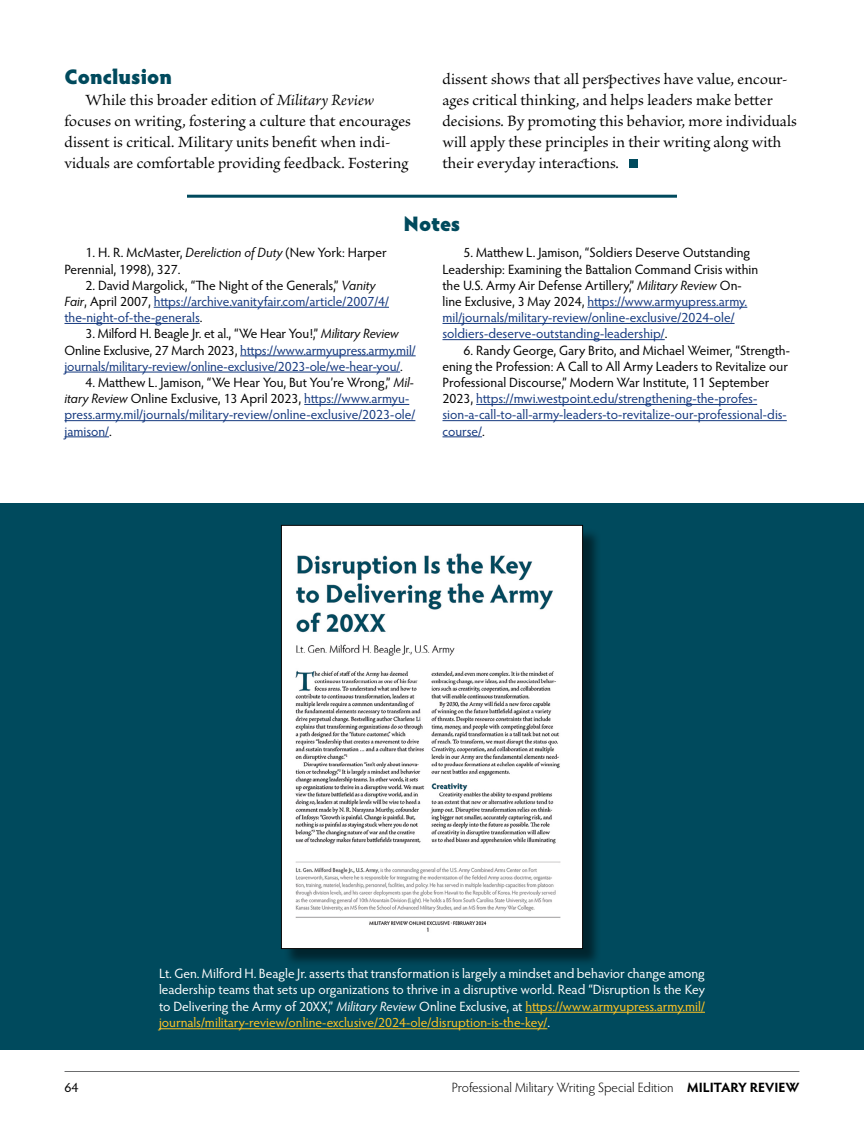
<style>
.page{position:relative;width:864px;height:1134px;background:#fff}
.page>*{position:absolute;margin:0;border:0;box-sizing:border-box;transform-origin:0 0}
.subhead__H3{font:900 21px "Hypatia Sans Pro";color:#004a5d}
.endnote-header__H3{font:900 21px "Hypatia Sans Pro";letter-spacing:-.01em;color:#004a5d}
.body{font:16.5px/21px "Brioso Pro";letter-spacing:.005em;color:#000}
.endnote{font:13.5px/16.2px "Hypatia Sans Pro";color:#000}
.endnote-2{font:13.5px/16.2px "Hypatia Sans Pro";letter-spacing:-.005em;color:#15397f}
.cutline{font:13.5px/16.5px "Hypatia Sans Pro";color:#fff;text-align:justify}
.t1{font:300 13.5px "Hypatia Sans Pro";color:#000}
.s1{font-style:italic}
.s2{color:#000}
.s3{font-style:italic;color:#000}
.s4{color:#15397f}
.s5{color:#ffc425}
.s6{font-weight:700}
</style>
<div class="page">
<hr style="left:65px;top:1071px;width:734px;height:1px;background:#58595b">
<div style="left:0;top:504px;width:864px;height:546px;background:#004a5d"></div>
<div style="left:629px;top:160px;width:9px;height:8px;background:#004a5d"></div>
<hr style="left:187px;top:195px;width:490px;height:3px;background:#004a5d">
<hr style="left:154px;top:307px;width:235px;height:1px;background:#15397f">
<hr style="left:64px;top:323px;width:136px;height:1px;background:#15397f">
<hr style="left:240px;top:356px;width:176px;height:1px;background:#15397f">
<hr style="left:64px;top:372px;width:336px;height:1px;background:#15397f">
<hr style="left:304px;top:404px;width:105px;height:1px;background:#15397f">
<hr style="left:64px;top:420px;width:351px;height:1px;background:#15397f">
<hr style="left:64px;top:437px;width:45px;height:1px;background:#15397f">
<hr style="left:587px;top:307px;width:160px;height:1px;background:#15397f">
<hr style="left:442px;top:323px;width:293px;height:1px;background:#15397f">
<hr style="left:442px;top:339px;width:223px;height:1px;background:#15397f">
<hr style="left:476px;top:404px;width:281px;height:1px;background:#15397f">
<hr style="left:442px;top:420px;width:345px;height:1px;background:#15397f">
<hr style="left:442px;top:437px;width:40px;height:1px;background:#15397f">
<div style="left:283px;top:528px;width:319px;height:440px;background:#000;opacity:.5"></div>
<div style="left:281px;top:525px;width:302px;height:424px;background:#fff"></div>
<img style="left:295px;top:553px;width:266px;height:379px">
<div style="left:281px;top:525px;width:302px;height:424px;border:1px solid #000"></div>
<hr style="left:525px;top:1012px;width:180px;height:1px;background:#ffc425">
<hr style="left:159px;top:1028px;width:388px;height:1px;background:#ffc425">
<h2 class="subhead__H3" style="left:64px;top:61px;width:109px">Conclusion</h2>
<p class="body" style="left:65px;top:90px;width:348px;text-indent:21px">While this broader edition of <span class="s1">Military Review </span>focuses on writing, fostering a culture that encourages dissent is critical. Military units benefit when indi&shy;viduals are comfortable providing feedback. Fostering</p>
<p class="body" style="left:443px;top:69px;width:356px">dissent shows that all perspectives have value, encour&shy;ages critical thinking, and helps leaders make better decisions. By promoting this behavior, more individuals will apply these principles in their writing along with their everyday interactions.</p>
<h2 class="endnote-header__H3" style="left:404px;top:208px;width:58px">Notes</h2>
<p class="endnote" style="left:64px;top:244px;width:324px;text-indent:21px">1. H. R. McMaster, <span class="s1">Dereliction of Duty</span> (New York: Harper<br>Perennial, 1998), 327.</p>
<p class="endnote-2" style="left:64px;top:277px;width:326px;text-indent:21px"><span class="s2">2. David Margolick, “The Night of the Generals,”</span> <span class="s3">Vanity<br>Fair</span><span class="s2">, April 2007,</span> https://archive.vanityfair.com/article/2007/4/ the-night-of-the-generals<span class="s2">.</span></p>
<p class="endnote-2" style="left:65px;top:325px;width:353px;text-indent:21px"><span class="s2">3. Milford H. Beagle Jr. et al., “We Hear You!,”</span> <span class="s3">Military Review<br></span><span class="s2">Online Exclusive, 27 March 2023,</span> https://www.armyupress.army.mil/ journals/military-review/online-exclusive/2023-ole/we-hear-you/<span class="s2">.</span></p>
<p class="endnote-2" style="left:65px;top:374px;width:352px;text-indent:21px"><span class="s2">4. Matthew L. Jamison, “We Hear You, But You’re Wrong,”</span> <span class="s3">Mil&shy;itary Review</span> <span class="s2">Online Exclusive, 13 April 2023,</span> https://www.armyu&shy;press.army.mil/journals/military-review/online-exclusive/2023-ole/ jamison/<span class="s2">.</span></p>
<p class="endnote" style="left:442px;top:244px;width:317px;text-indent:21px">5. Matthew L. Jamison, “Soldiers Deserve Outstanding Leadership: Examining the Battalion Command Crisis within the U.S. Army Air Defense Artillery,” <span class="s1">Military Review</span> On&shy;line Exclusive, 3 May 2024, <span class="s4">https://www.armyupress.army. mil/journals/military-review/online-exclusive/2024-ole/ soldiers-deserve-outstanding-leadership/</span>.</p>
<p class="endnote" style="left:442px;top:341px;width:349px;text-indent:21px">6. Randy George, Gary Brito, and Michael Weimer, “Strength&shy;ening the Profession: A Call to All Army Leaders to Revitalize our Professional Discourse,” Modern War Institute, 11 September 2023, <span class="s4">https://mwi.westpoint.edu/strengthening-the-profes&shy;sion-a-call-to-all-army-leaders-to-revitalize-our-professional-dis&shy;course/</span>.</p>
<p class="cutline" style="left:159px;top:965px;width:548px">Lt. Gen. Milford H. Beagle Jr. asserts that transformation is largely a mindset and behavior change among leadership teams that sets up organizations to thrive in a disruptive world. Read “Disruption Is the Key to Delivering the Army of 20XX,” <span class="s1">Military Review</span> Online Exclusive, at <span class="s5">https://www.armyupress.army.mil/ journals/military-review/online-exclusive/2024-ole/disruption-is-the-key/</span>.</p>
<p class="endnote" style="left:64px;top:1079px;width:15px">64</p>
<p class="t1" style="left:452px;top:1079px;width:349px">Professional Military Writing Special Edition <span class="s6">MILITARY REVIEW</span></p>
</div>
